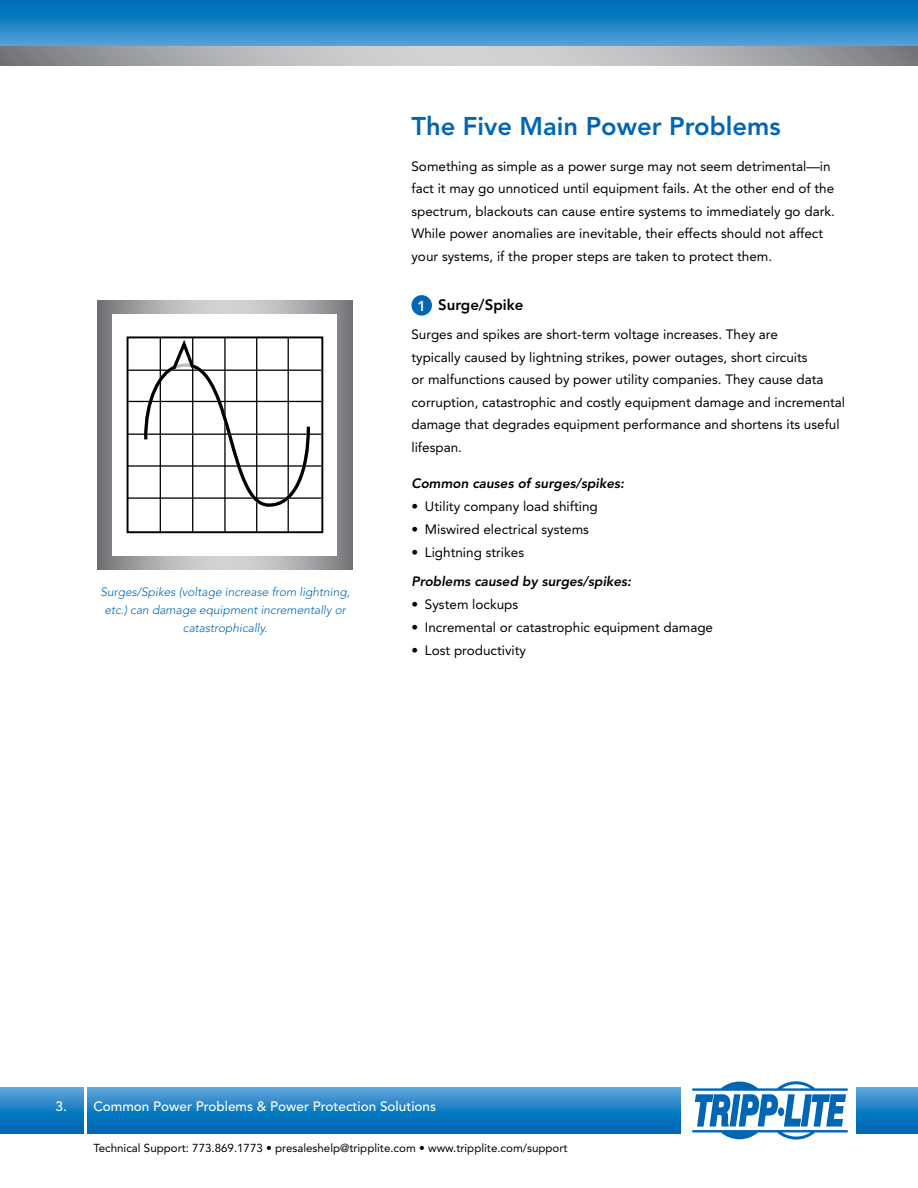
<style>
.page{position:relative;width:918px;height:1188px;background:#fff}
.page>*{position:absolute;margin:0;border:0;box-sizing:border-box;transform-origin:0 0}
.t1{font:800 25.5px "Avenir";color:#0066b3}
.t2{font:800 15px "Avenir";color:#000}
.t3{font:800 14.25px "Avenir";color:#fff}
.t4{font:13.5px/22.5px "Avenir";color:#000}
.t5{font:italic 800 13.5px "Avenir";color:#000}
.t6{font:500 13.5px "Avenir";color:#fff}
.t7{font:italic 300 12px/18px "Avenir";color:#0066b3;text-align:center}
.t8{font:11.55px "Avenir";color:#000}
</style>
<div class="page">
<svg style="left:98px;top:300px;width:254px;height:269px;background:#989a9c"></svg>
<div style="left:113px;top:314px;width:224px;height:242px;background:#fff"></div>
<div style="left:127px;top:336px;width:196px;height:197px;border:2px solid #000"></div>
<hr style="left:160px;top:338px;width:1px;height:194px;background:#000">
<hr style="left:192px;top:338px;width:1px;height:194px;background:#000">
<hr style="left:224px;top:338px;width:2px;height:194px;background:#000">
<hr style="left:256px;top:338px;width:1px;height:194px;background:#000">
<hr style="left:288px;top:338px;width:1px;height:194px;background:#000">
<hr style="left:128px;top:370px;width:193px;height:1px;background:#000">
<hr style="left:128px;top:401px;width:193px;height:1px;background:#000">
<hr style="left:128px;top:434px;width:193px;height:1px;background:#000">
<hr style="left:128px;top:465px;width:193px;height:2px;background:#000">
<hr style="left:128px;top:497px;width:193px;height:2px;background:#000">
<svg style="left:143px;top:336px;width:169px;height:172px"></svg>
<svg style="left:0;top:0;width:918px;height:46px;background:#2083c5"></svg>
<svg style="left:0;top:46px;width:918px;height:20px;background:#aeb0b2"></svg>
<svg style="left:0;top:1088px;width:918px;height:46px;background:#1d80c3"></svg>
<div style="left:681px;top:1067px;width:175px;height:91px;background:#fff"></div>
<svg style="left:692px;top:1081px;width:156px;height:59px"></svg>
<hr style="left:85px;top:1081px;width:2px;height:63px;background:#fff">
<div style="left:411px;top:295px;width:21px;height:21px;background:#0066b3;border-radius:50%"></div>
<p class="t7" style="left:100px;top:583px;width:251px">Surges/Spikes (voltage increase from lightning, etc.) can damage equipment incrementally or catastrophically.</p>
<p class="t1" style="left:411px;top:111px;width:371px">The Five Main Power Problems</p>
<p class="t4" style="left:411px;top:155px;width:425px">Something as simple as a power surge may not seem detrimental—in fact it may go unnoticed until equipment fails. At the other end of the spectrum, blackouts can cause entire systems to immediately go dark.<br>While power anomalies are inevitable, their effects should not affect your systems, if the proper steps are taken to protect them.</p>
<p class="t2" style="left:438px;top:296px;width:87px">Surge/Spike</p>
<p class="t4" style="left:411px;top:324px;width:435px">Surges and spikes are short-term voltage increases. They are<br>typically caused by lightning strikes, power outages, short circuits<br>or malfunctions caused by power utility companies. They cause data corruption, catastrophic and costly equipment damage and incremental damage that degrades equipment performance and shortens its useful lifespan.</p>
<p class="t5" style="left:411px;top:475px;width:214px">Common causes of surges/spikes:</p>
<p class="t4" style="left:411px;top:495px;width:188px">• Utility company load shifting</p>
<p class="t4" style="left:411px;top:518px;width:179px">• Miswired electrical systems</p>
<p class="t4" style="left:411px;top:541px;width:114px">• Lightning strikes</p>
<p class="t5" style="left:411px;top:573px;width:221px">Problems caused by surges/spikes:</p>
<p class="t4" style="left:411px;top:593px;width:108px">• System lockups</p>
<p class="t4" style="left:411px;top:616px;width:303px">• Incremental or catastrophic equipment damage</p>
<p class="t4" style="left:411px;top:639px;width:116px">• Lost productivity</p>
<p class="t3" style="left:418px;top:297px;width:10px">1</p>
<p class="t6" style="left:56px;top:1098px;width:13px">3.</p>
<p class="t6" style="left:93px;top:1098px;width:344px">Common Power Problems &amp; Power Protection Solutions</p>
<p class="t8" style="left:93px;top:1141px;width:476px">Technical Support: 773.869.1773 • presaleshelp@tripplite.com • www.tripplite.com/support</p>
</div>
